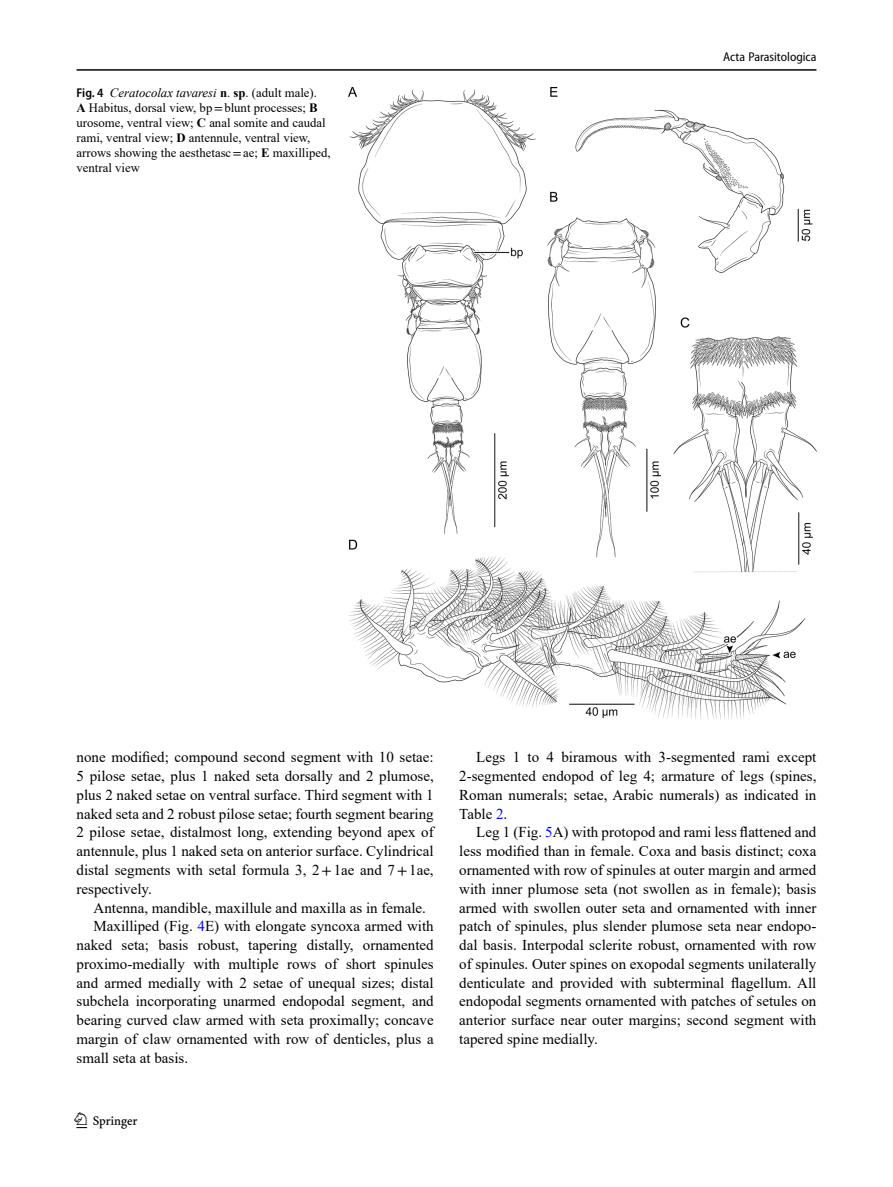
<style>
.page{position:relative;width:893px;height:1187px;background:#fff}
.page>*{position:absolute;margin:0;border:0;box-sizing:border-box;transform-origin:0 0}
.t1{font:22.5px "Springnew";color:#000}
.Body_Text_Indent{font:15px/18.8px "Times New Roman";color:#000;text-align:justify}
.Figure_Caption_Side{font:12.75px/15px "Times New Roman";color:#000}
.t2{font:semi-condensed 12.75px "Myriad Pro";color:#000}
.s1{font-family:"Myriad Pro";font-weight:600;font-stretch:semi-condensed}
.s2{font-style:italic}
.s3{font-weight:700}
.s4{font-family:"STIX"}
.s5{color:#00f}
</style>
<div class="page">
<hr style="left:77px;top:69px;width:739px;height:2px;background:#000">
<img style="left:349px;top:87px;width:467px;height:633px">
<p class="Figure_Caption_Side" style="left:77px;top:84px;width:256px"><span class="s1">Fig. 4</span> <span class="s2">Ceratocolax tavaresi</span> <span class="s3">n</span>. <span class="s3">sp</span>. (adult male).<br><span class="s3">A</span> Habitus, dorsal view, bp<span class="s4">=</span>blunt processes; <span class="s3">B </span>urosome, ventral view; <span class="s3">C</span> anal somite and caudal rami, ventral view; <span class="s3">D</span> antennule, ventral view, arrows showing the aesthetasc<span class="s4">=</span>ae; <span class="s3">E</span> maxilliped, ventral view</p>
<p class="t2" style="left:723px;top:49px;width:95px">Acta Parasitologica</p>
<p class="Body_Text_Indent" style="left:77px;top:747px;width:359px">none modified; compound second segment with 10 setae:<br>5 pilose setae, plus 1 naked seta dorsally and 2 plumose, plus 2 naked setae on ventral surface. Third segment with 1 naked seta and 2 robust pilose setae; fourth segment bearing 2 pilose setae, distalmost long, extending beyond apex of antennule, plus 1 naked seta on anterior surface. Cylindrical distal segments with setal formula 3, 2<span class="s4">+</span>1ae and 7<span class="s4">+</span>1ae, respectively.</p>
<p class="Body_Text_Indent" style="left:94px;top:897px;width:334px">Antenna, mandible, maxillule and maxilla as in female.</p>
<p class="Body_Text_Indent" style="left:77px;top:916px;width:359px;text-indent:17px">Maxilliped (Fig. <span class="s5">4</span>E) with elongate syncoxa armed with naked seta; basis robust, tapering distally, ornamented proximo-medially with multiple rows of short spinules and armed medially with 2 setae of unequal sizes; distal subchela incorporating unarmed endopodal segment, and bearing curved claw armed with seta proximally; concave margin of claw ornamented with row of denticles, plus a small seta at basis.</p>
<h1 class="t1" style="left:77px;top:1107px;width:63px">1 3</h1>
<p class="Body_Text_Indent" style="left:459px;top:747px;width:359px;text-indent:17px">Legs 1 to 4 biramous with 3-segmented rami except 2-segmented endopod of leg 4; armature of legs (spines, Roman numerals; setae, Arabic numerals) as indicated in Table <span class="s5">2</span>.</p>
<p class="Body_Text_Indent" style="left:459px;top:822px;width:359px;text-indent:17px">Leg 1 (Fig. <span class="s5">5</span>A) with protopod and rami less flattened and less modified than in female. Coxa and basis distinct; coxa ornamented with row of spinules at outer margin and armed with inner plumose seta (not swollen as in female); basis armed with swollen outer seta and ornamented with inner patch of spinules, plus slender plumose seta near endopo&shy;dal basis. Interpodal sclerite robust, ornamented with row of spinules. Outer spines on exopodal segments unilaterally denticulate and provided with subterminal flagellum. All endopodal segments ornamented with patches of setules on anterior surface near outer margins; second segment with tapered spine medially.</p>
</div>
